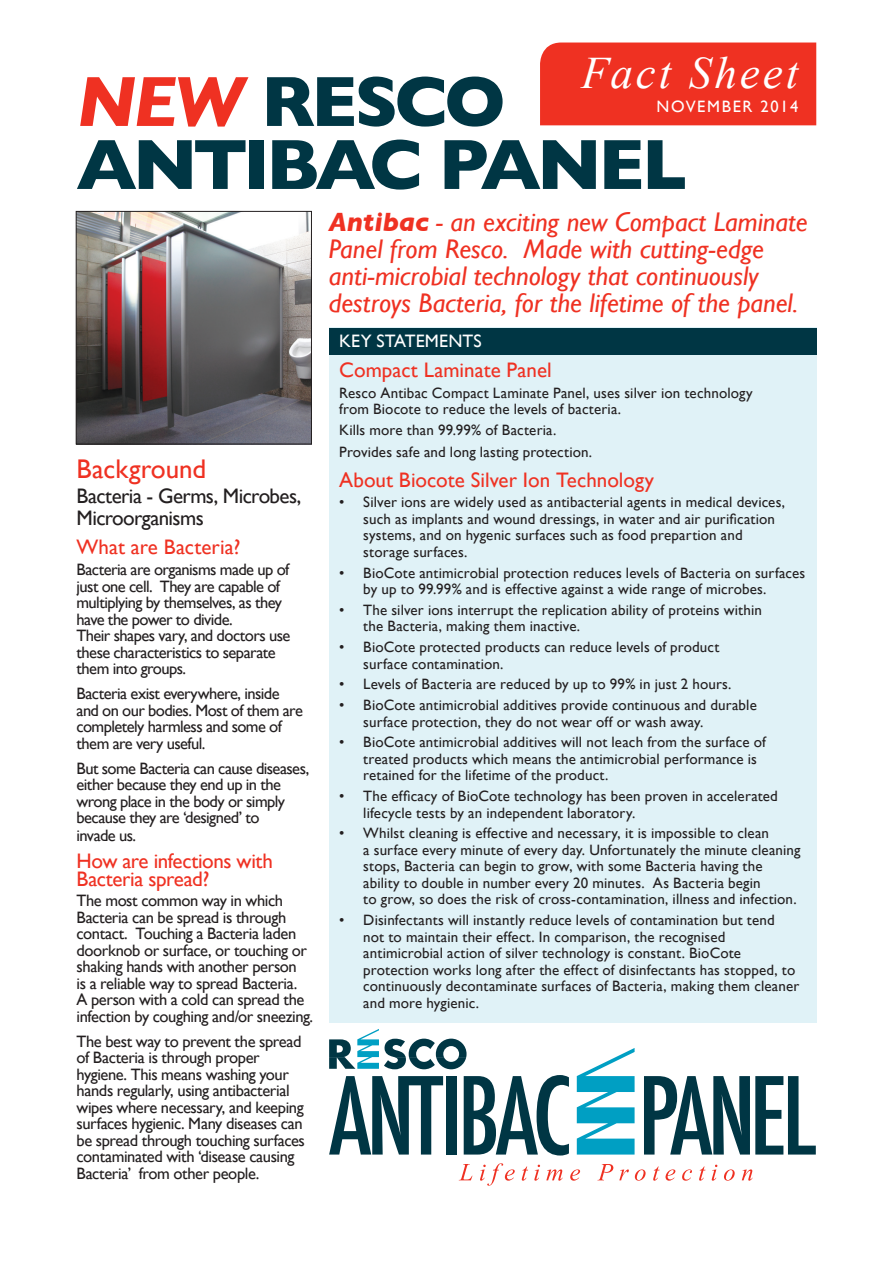
<style>
.page{position:relative;width:893px;height:1263px;background:#fff}
.page>*{position:absolute;margin:0;border:0;box-sizing:border-box;transform-origin:0 0}
.t1{font:700 72px "Gill Sans";letter-spacing:-.055em;color:#003644}
.t2{font:italic 45px "Times New Roman";letter-spacing:.065em;color:#fff}
.t3{font:italic 27px/27px "Gill Sans";color:#ef3122}
.t4{font:27px "Gill Sans";letter-spacing:-.005em;color:#ef3122}
.t5{font:21px/18px "Gill Sans";color:#ef3122}
.t6{font:21px/21.6px "Gill Sans";letter-spacing:-.03em;color:#231f20}
.t7{font:18px "Gill Sans";letter-spacing:.005em;color:#fff}
.t8{font:16.5px/16.5px "Gill Sans";letter-spacing:-.03em;color:#231f20}
.t9{font:16.5px "Gill Sans";letter-spacing:.1em;color:#fff}
.t10{font:15px/16.5px "Gill Sans";letter-spacing:.01em;color:#231f20}
.s1{font-style:italic;color:#ef3122}
.s2{font-weight:700}
</style>
<div class="page">
<div style="left:540px;top:43px;width:276px;height:82px;background:#ef3122"></div>
<div style="left:329px;top:327px;width:487px;height:696px;background:#e0f2f7"></div>
<img style="left:78px;top:213px;width:232px;height:229px">
<div style="left:76px;top:211px;width:236px;height:233px;border:1px solid #231f20"></div>
<div style="left:329px;top:328px;width:487px;height:26px;background:#003644"></div>
<svg style="left:329px;top:1029px;width:138px;height:40px"></svg>
<svg style="left:459px;top:1164px;width:13px;height:16px"></svg>
<svg style="left:480px;top:1163px;width:35px;height:23px"></svg>
<svg style="left:522px;top:1166px;width:6px;height:15px"></svg>
<svg style="left:534px;top:1165px;width:6px;height:16px"></svg>
<svg style="left:546px;top:1169px;width:17px;height:12px"></svg>
<svg style="left:570px;top:1169px;width:10px;height:12px"></svg>
<svg style="left:598px;top:1164px;width:15px;height:16px"></svg>
<svg style="left:619px;top:1169px;width:10px;height:11px"></svg>
<svg style="left:635px;top:1169px;width:11px;height:12px"></svg>
<svg style="left:653px;top:1166px;width:22px;height:15px"></svg>
<svg style="left:682px;top:1169px;width:10px;height:12px"></svg>
<svg style="left:699px;top:1166px;width:6px;height:15px"></svg>
<svg style="left:712px;top:1165px;width:5px;height:16px"></svg>
<svg style="left:724px;top:1169px;width:11px;height:12px"></svg>
<svg style="left:742px;top:1169px;width:11px;height:12px"></svg>
<svg style="left:577px;top:1048px;width:58px;height:106px"></svg>
<div style="left:446px;top:1076px;width:11px;height:78px;background:#003644"></div>
<svg style="left:329px;top:1076px;width:114px;height:78px"></svg>
<svg style="left:464px;top:1075px;width:105px;height:80px"></svg>
<svg style="left:644px;top:1076px;width:172px;height:78px"></svg>
<h2 class="t2" style="left:582px;top:47px;width:218px">Fact Sheet</h2>
<h1 class="t1" style="left:77px;top:59px;width:431px"><span class="s1">NEW</span> RESCO</h1>
<p class="t9" style="left:657px;top:96px;width:143px">NOVEMBER 2014</p>
<h1 class="t1" style="left:77px;top:122px;width:612px">ANTIBAC PANEL</h1>
<h3 class="t4" style="left:77px;top:453px;width:131px">Background</h3>
<h3 class="t6" style="left:77px;top:485px;width:226px">Bacteria - Germs, Microbes,<br>Microorganisms</h3>
<h3 class="t5" style="left:77px;top:538px;width:165px">What are Bacteria?</h3>
<p class="t8" style="left:77px;top:561px;width:215px">Bacteria are organisms made up of just one cell. They are capable of multiplying by themselves, as they have the power to divide.<br>Their shapes vary, and doctors use these characteristics to separate them into groups.</p>
<p class="t8" style="left:77px;top:685px;width:228px">Bacteria exist everywhere, inside and on our bodies. Most of them are completely harmless and some of them are very useful.</p>
<p class="t8" style="left:77px;top:760px;width:234px">But some Bacteria can cause diseases, either because they end up in the wrong place in the body or simply because they are ‘designed’ to</p>
<p class="t8" style="left:77px;top:827px;width:61px">invade us.</p>
<h3 class="t5" style="left:77px;top:851px;width:198px">How are infections with<br>Bacteria spread?</h3>
<p class="t8" style="left:77px;top:892px;width:238px">The most common way in which Bacteria can be spread is through contact. Touching a Bacteria laden doorknob or surface, or touching or shaking hands with another person<br>is a reliable way to spread Bacteria.<br>A person with a cold can spread the infection by coughing and/or sneezing.</p>
<p class="t8" style="left:77px;top:1033px;width:230px">The best way to prevent the spread of Bacteria is through proper hygiene. This means washing your hands regularly, using antibacterial wipes where necessary, and keeping surfaces hygienic. Many diseases can be spread through touching surfaces contaminated with ‘disease causing Bacteria’ from other people.</p>
<h3 class="t3" style="left:329px;top:209px;width:480px"><span class="s2">Antibac</span> - an exciting new Compact Laminate Panel from Resco. Made with cutting-edge anti-microbial technology that continuously destroys Bacteria, for the lifetime of the panel.</h3>
<p class="t7" style="left:339px;top:331px;width:144px">KEY STATEMENTS</p>
<h3 class="t5" style="left:339px;top:361px;width:214px">Compact Laminate Panel</h3>
<p class="t10" style="left:339px;top:384px;width:415px">Resco Antibac Compact Laminate Panel, uses silver ion technology from Biocote to reduce the levels of bacteria.</p>
<p class="t10" style="left:339px;top:418px;width:254px;line-height:22.2px">Kills more than 99.99% of Bacteria.<br>Provides safe and long lasting protection.</p>
<h3 class="t5" style="left:339px;top:470px;width:316px">About Biocote Silver Ion Technology</h3>
<p class="t10" style="left:363px;top:494px;width:423px;text-indent:-24px">• Silver ions are widely used as antibacterial agents in medical devices, such as implants and wound dressings, in water and air purification systems, and on hygenic surfaces such as food prepartion and storage surfaces.</p>
<p class="t10" style="left:363px;top:564px;width:444px;text-indent:-24px">• BioCote antimicrobial protection reduces levels of Bacteria on surfaces by up to 99.99% and is effective against a wide range of microbes.</p>
<p class="t10" style="left:363px;top:601px;width:400px;text-indent:-24px">• The silver ions interrupt the replication ability of proteins within the Bacteria, making them inactive.</p>
<p class="t10" style="left:363px;top:639px;width:358px;text-indent:-24px">• BioCote protected products can reduce levels of product surface contamination.</p>
<p class="t10" style="left:339px;top:676px;width:394px">• Levels of Bacteria are reduced by up to 99% in just 2 hours.</p>
<p class="t10" style="left:363px;top:697px;width:395px;text-indent:-24px">• BioCote antimicrobial additives provide continuous and durable surface protection, they do not wear off or wash away.</p>
<p class="t10" style="left:363px;top:734px;width:404px;text-indent:-24px">• BioCote antimicrobial additives will not leach from the surface of treated products which means the antimicrobial performance is retained for the lifetime of the product.</p>
<p class="t10" style="left:363px;top:788px;width:416px;text-indent:-24px">• The efficacy of BioCote technology has been proven in accelerated lifecycle tests by an independent laboratory.</p>
<p class="t10" style="left:363px;top:825px;width:439px;text-indent:-24px">• Whilst cleaning is effective and necessary, it is impossible to clean<br>a surface every minute of every day. Unfortunately the minute cleaning stops, Bacteria can begin to grow, with some Bacteria having the ability to double in number every 20 minutes. As Bacteria begin<br>to grow, so does the risk of cross-contamination, illness and infection.</p>
<p class="t10" style="left:363px;top:912px;width:438px;text-indent:-24px">• Disinfectants will instantly reduce levels of contamination but tend not to maintain their effect. In comparison, the recognised antimicrobial action of silver technology is constant. BioCote protection works long after the effect of disinfectants has stopped, to continuously decontaminate surfaces of Bacteria, making them cleaner and more hygienic.</p>
</div>
